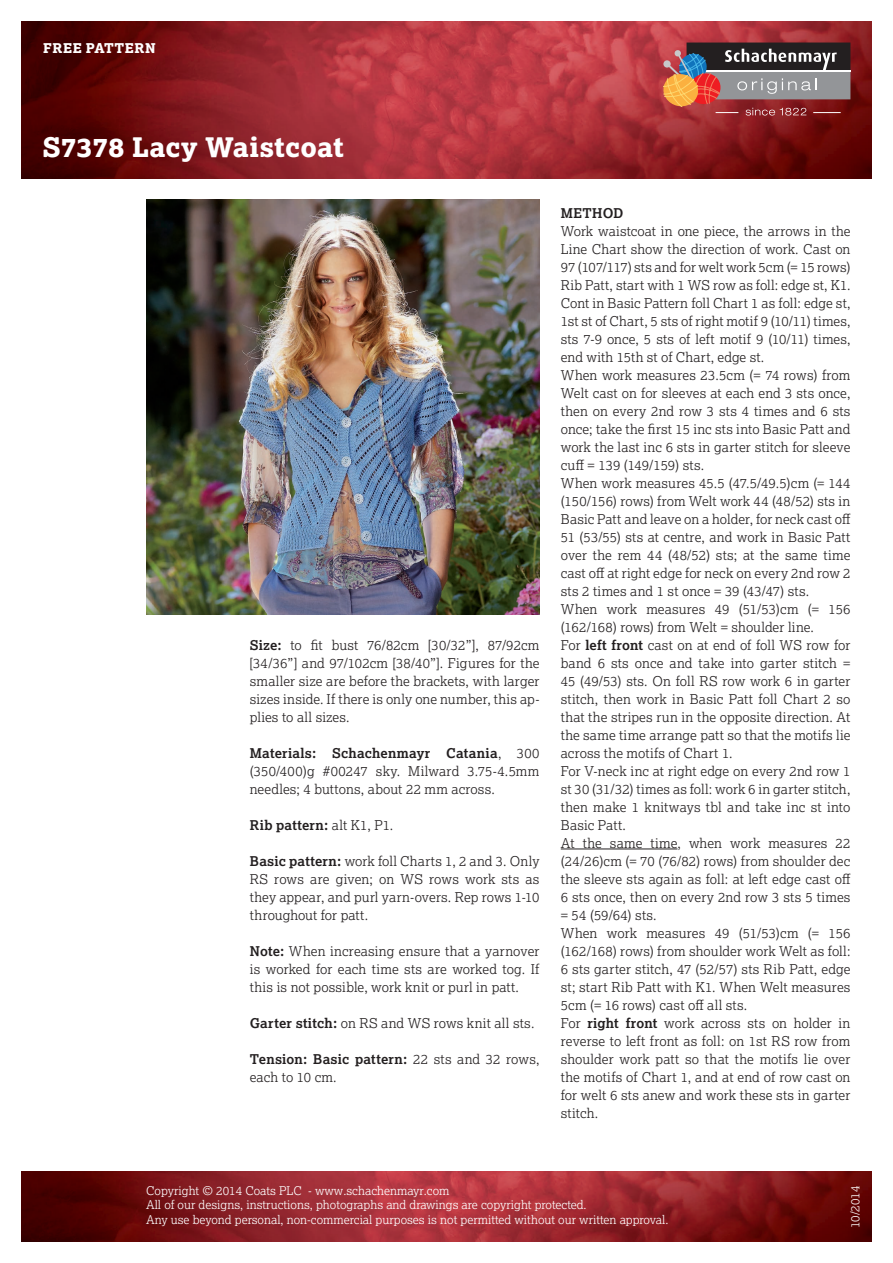
<style>
.page{position:relative;width:893px;height:1263px;background:#fff}
.page>*{position:absolute;margin:0;border:0;box-sizing:border-box;transform-origin:0 0}
.t1{font:800 27px "Lexia";letter-spacing:.01em;color:#fff}
.t2{font:300 13.5px/18px "Lexia";letter-spacing:.01em;color:#231f20;text-align:justify}
.t3{font:700 13.5px "Lexia";letter-spacing:.02em;color:#231f20}
.t4{font:800 13.5px "Lexia";letter-spacing:.04em;color:#fff}
.t5{font:300 12px/14.4px "Lexia";color:#fff}
.s1{font-weight:700}
.s2{font-weight:300}
</style>
<div class="page">
<img style="left:21px;top:21px;width:851px;height:158px">
<img style="left:21px;top:1172px;width:851px;height:70px">
<div style="left:686px;top:43px;width:164px;height:27px;background:#231f20"></div>
<div style="left:686px;top:72px;width:164px;height:27px;background:#939598"></div>
<hr style="left:686px;top:70px;width:164px;height:2px;background:#fff">
<svg style="left:662px;top:49px;width:179px;height:67px"></svg>
<hr style="left:561px;top:849px;width:116px;height:1px;background:#231f20">
<img style="left:146px;top:200px;width:393px;height:414px">
<p class="t4" style="left:43px;top:39px;width:114px">FREE PATTERN</p>
<h1 class="t1" style="left:43px;top:130px;width:303px">S7378 Lacy Waistcoat</h1>
<p class="t2" style="left:250px;top:636px;width:291px"><span class="s1">Size:</span> to fit bust 76/82cm [30/32”], 87/92cm [34/36”] and 97/102cm [38/40”]. Figures for the smaller size are before the brackets, with larger sizes inside. If there is only one number, this ap&shy;plies to all sizes.</p>
<p class="t2" style="left:250px;top:744px;width:291px"><span class="s1">Materials: Schachenmayr Catania</span>, 300 (350/400)g #00247 sky. Milward 3.75-4.5mm needles; 4 buttons, about 22 mm across.</p>
<p class="t3" style="left:250px;top:816px;width:145px">Rib pattern: <span class="s2">alt K1, P1.</span></p>
<p class="t2" style="left:250px;top:852px;width:291px"><span class="s1">Basic pattern:</span> work foll Charts 1, 2 and 3. Only RS rows are given; on WS rows work sts as they appear, and purl yarn-overs. Rep rows 1-10 throughout for patt.</p>
<p class="t2" style="left:250px;top:942px;width:291px"><span class="s1">Note:</span> When increasing ensure that a yarnover is worked for each time sts are worked tog. If this is not possible, work knit or purl in patt.</p>
<p class="t2" style="left:250px;top:1014px;width:286px"><span class="s1">Garter stitch:</span> on RS and WS rows knit all sts.</p>
<p class="t2" style="left:250px;top:1050px;width:291px"><span class="s1">Tension: Basic pattern:</span> 22 sts and 32 rows, each to 10 cm.</p>
<p class="t3" style="left:561px;top:204px;width:64px">METHOD</p>
<p class="t2" style="left:561px;top:222px;width:291px;text-align:left">Work waistcoat in one piece, the arrows in the Line Chart show the direction of work. Cast on 97 (107/117) sts and for welt work 5cm (= 15 rows)<br>Rib Patt, start with 1 WS row as foll: edge st, K1.<br>Cont in Basic Pattern foll Chart 1 as foll: edge st, 1st st of Chart, 5 sts of right motif 9 (10/11) times, sts 7-9 once, 5 sts of left motif 9 (10/11) times, end with 15th st of Chart, edge st.<br>When work measures 23.5cm (= 74 rows) from Welt cast on for sleeves at each end 3 sts once, then on every 2nd row 3 sts 4 times and 6 sts once; take the first 15 inc sts into Basic Patt and work the last inc 6 sts in garter stitch for sleeve cuff = 139 (149/159) sts.<br>When work measures 45.5 (47.5/49.5)cm (= 144 (150/156) rows) from Welt work 44 (48/52) sts in Basic Patt and leave on a holder, for neck cast off 51 (53/55) sts at centre, and work in Basic Patt over the rem 44 (48/52) sts; at the same time cast off at right edge for neck on every 2nd row 2 sts 2 times and 1 st once = 39 (43/47) sts.<br>When work measures 49 (51/53)cm (= 156 (162/168) rows) from Welt = shoulder line.<br>For <span class="s1">left front</span> cast on at end of foll WS row for band 6 sts once and take into garter stitch = 45 (49/53) sts. On foll RS row work 6 in garter stitch, then work in Basic Patt foll Chart 2 so that the stripes run in the opposite direction. At the same time arrange patt so that the motifs lie across the motifs of Chart 1.<br>For V-neck inc at right edge on every 2nd row 1 st 30 (31/32) times as foll: work 6 in garter stitch, then make 1 knitways tbl and take inc st into Basic Patt.<br>At the same time, when work measures 22 (24/26)cm (= 70 (76/82) rows) from shoulder dec the sleeve sts again as foll: at left edge cast off 6 sts once, then on every 2nd row 3 sts 5 times = 54 (59/64) sts.<br>When work measures 49 (51/53)cm (= 156 (162/168) rows) from shoulder work Welt as foll:<br>6 sts garter stitch, 47 (52/57) sts Rib Patt, edge st; start Rib Patt with K1. When Welt measures 5cm (= 16 rows) cast off all sts.<br>For <span class="s1">right front</span> work across sts on holder in reverse to left front as foll: on 1st RS row from shoulder work patt so that the motifs lie over the motifs of Chart 1, and at end of row cast on for welt 6 sts anew and work these sts in garter stitch.</p>
<p class="t5" style="left:146px;top:1183px;width:524px">Copyright © 2014 Coats PLC - www.schachenmayr.com<br>All of our designs, instructions, photographs and drawings are copyright protected.<br>Any use beyond personal, non-commercial purposes is not permitted without our written approval.</p>
<p class="t5" style="left:848px;top:1228px;width:44px;rotate:-90deg">10/2014</p>
</div>
